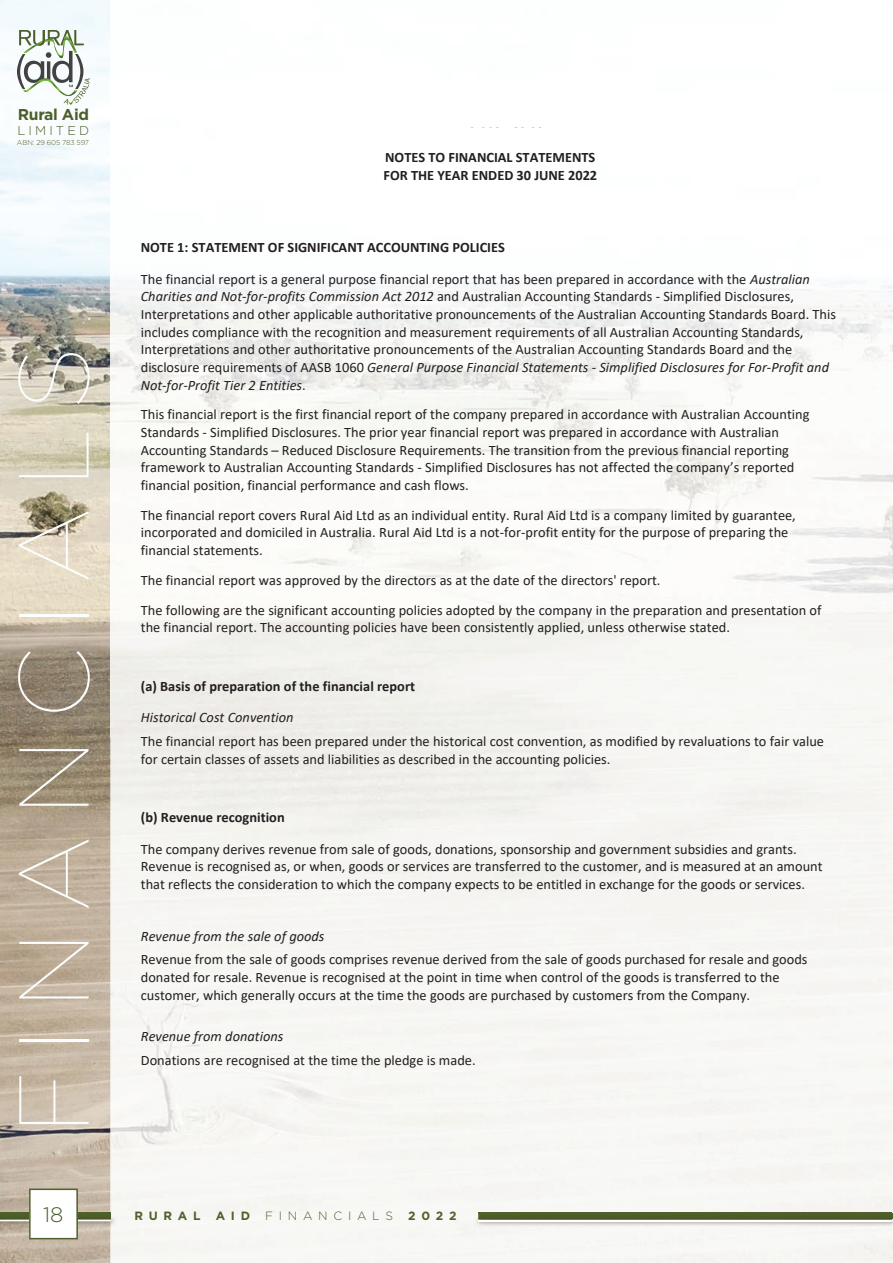
<style>
.page{position:relative;width:893px;height:1263px;background:#fff}
.page>*{position:absolute;margin:0;border:0;box-sizing:border-box;transform-origin:0 0}
.t1{font:100 99px "Gotham";letter-spacing:.2em;color:#fcfefe}
.t2{font:300 21px "Gotham";color:#4a5d29}
.t3{font:700 15.6px "Gotham";letter-spacing:-.02em;color:#4c5f2a}
.t4{font:14.4px/17.7px "Calibri";color:#231f20}
.t5{font:700 14.4px/17.7px "Calibri";color:#231f20}
.t6{font:italic 14.4px "Calibri";color:#231f20}
.t7{font:300 12.75px "Gotham";letter-spacing:.24em;color:#4c5f2a}
.t8{font:700 12px "Gotham";letter-spacing:.48em;color:#4f602a}
.t9{font:300 12px "Gotham";letter-spacing:.48em;color:#4f602a}
.t10{font:300 7.05px "Gotham";letter-spacing:-.02em;color:#4c5f2a}
.s1{font-weight:700}
.s2{font-style:italic}
</style>
<div class="page">
<img style="left:0;top:0;width:111px;height:1212px">
<img style="left:111px;top:279px;width:729px;height:457px">
<div style="left:840px;top:281px;width:53px;height:982px;background:#f7f7f4"></div>
<div style="left:478px;top:1212px;width:414px;height:7px;background:#4f602a"></div>
<div style="left:0;top:1212px;width:111px;height:7px;background:#4f602a"></div>
<img style="left:472px;top:1214px;width:420px;height:14px">
<img style="left:478px;top:1214px;width:414px;height:5px">
<hr style="left:478px;top:1220px;width:414px;height:1px;background:#fff">
<img style="left:0;top:1214px;width:118px;height:14px">
<hr style="left:0;top:1220px;width:111px;height:1px;background:#fff">
<svg style="left:29px;top:1188px;width:49px;height:51px"></svg>
<svg style="left:892px;top:1214px;width:1px;height:15px"></svg>
<svg style="left:17px;top:21px;width:73px;height:85px"></svg>
<p class="t3" style="left:18px;top:105px;width:73px">Rural Aid</p>
<p class="t7" style="left:18px;top:123px;width:73px">LIMITED</p>
<p class="t10" style="left:17px;top:138px;width:74px">ABN: 29 605 783 597</p>
<h1 class="t1" style="left:1px;top:1134px;width:789px;rotate:-90deg">FINANCIALS</h1>
<h2 class="t2" style="left:43px;top:1203px;width:22px">18</h2>
<p class="t5" style="left:383px;top:148px;width:215px">NOTES TO FINANCIAL STATEMENTS<br>FOR THE YEAR ENDED 30 JUNE 2022</p>
<p class="t4" style="left:141px;top:231px;width:671px;line-height:31.7px"><span class="s1">NOTE 1: STATEMENT OF SIGNIFICANT ACCOUNTING POLICIES<br></span>The financial report is a general purpose financial report that has been prepared in accordance with the <span class="s2">Australian</span></p>
<p class="t4" style="left:141px;top:287px;width:697px"><span class="s2">Charities and Not-for-profits Commission Act 2012</span> and Australian Accounting Standards - Simplified Disclosures, Interpretations and other applicable authoritative pronouncements of the Australian Accounting Standards Board. This includes compliance with the recognition and measurement requirements of all Australian Accounting Standards, Interpretations and other authoritative pronouncements of the Australian Accounting Standards Board and the disclosure requirements of AASB 1060 <span class="s2">General Purpose Financial Statements - Simplified Disclosures for For-Profit and Not-for-Profit Tier 2 Entities</span>.</p>
<p class="t4" style="left:141px;top:405px;width:670px">This financial report is the first financial report of the company prepared in accordance with Australian Accounting Standards - Simplified Disclosures. The prior year financial report was prepared in accordance with Australian Accounting Standards – Reduced Disclosure Requirements. The transition from the previous financial reporting framework to Australian Accounting Standards - Simplified Disclosures has not affected the company’s reported financial position, financial performance and cash flows.</p>
<p class="t4" style="left:141px;top:506px;width:657px">The financial report covers Rural Aid Ltd as an individual entity. Rural Aid Ltd is a company limited by guarantee, incorporated and domiciled in Australia. Rural Aid Ltd is a not-for-profit entity for the purpose of preparing the financial statements.</p>
<p class="t4" style="left:141px;top:565px;width:682px;line-height:29.7px">The financial report was approved by the directors as at the date of the directors' report.<br>The following are the significant accounting policies adopted by the company in the preparation and presentation of</p>
<p class="t4" style="left:141px;top:618px;width:591px">the financial report. The accounting policies have been consistently applied, unless otherwise stated.</p>
<p class="t5" style="left:141px;top:677px;width:276px">(a) Basis of preparation of the financial report</p>
<p class="t6" style="left:141px;top:707px;width:154px">Historical Cost Convention</p>
<p class="t4" style="left:141px;top:732px;width:685px">The financial report has been prepared under the historical cost convention, as modified by revaluations to fair value for certain classes of assets and liabilities as described in the accounting policies.</p>
<p class="t5" style="left:141px;top:808px;width:145px">(b) Revenue recognition</p>
<p class="t4" style="left:141px;top:840px;width:683px">The company derives revenue from sale of goods, donations, sponsorship and government subsidies and grants.<br>Revenue is recognised as, or when, goods or services are transferred to the customer, and is measured at an amount that reflects the consideration to which the company expects to be entitled in exchange for the goods or services.</p>
<p class="t6" style="left:141px;top:926px;width:185px">Revenue from the sale of goods</p>
<p class="t4" style="left:141px;top:950px;width:668px">Revenue from the sale of goods comprises revenue derived from the sale of goods purchased for resale and goods donated for resale. Revenue is recognised at the point in time when control of the goods is transferred to the customer, which generally occurs at the time the goods are purchased by customers from the Company.</p>
<p class="t6" style="left:141px;top:1026px;width:144px">Revenue from donations</p>
<p class="t4" style="left:141px;top:1051px;width:336px">Donations are recognised at the time the pledge is made.</p>
<p class="t8" style="left:134px;top:1209px;width:68px">RURAL</p>
<p class="t8" style="left:216px;top:1209px;width:36px">AID</p>
<p class="t9" style="left:265px;top:1209px;width:129px">FINANCIALS</p>
<p class="t8" style="left:408px;top:1209px;width:50px">2022</p>
</div>
